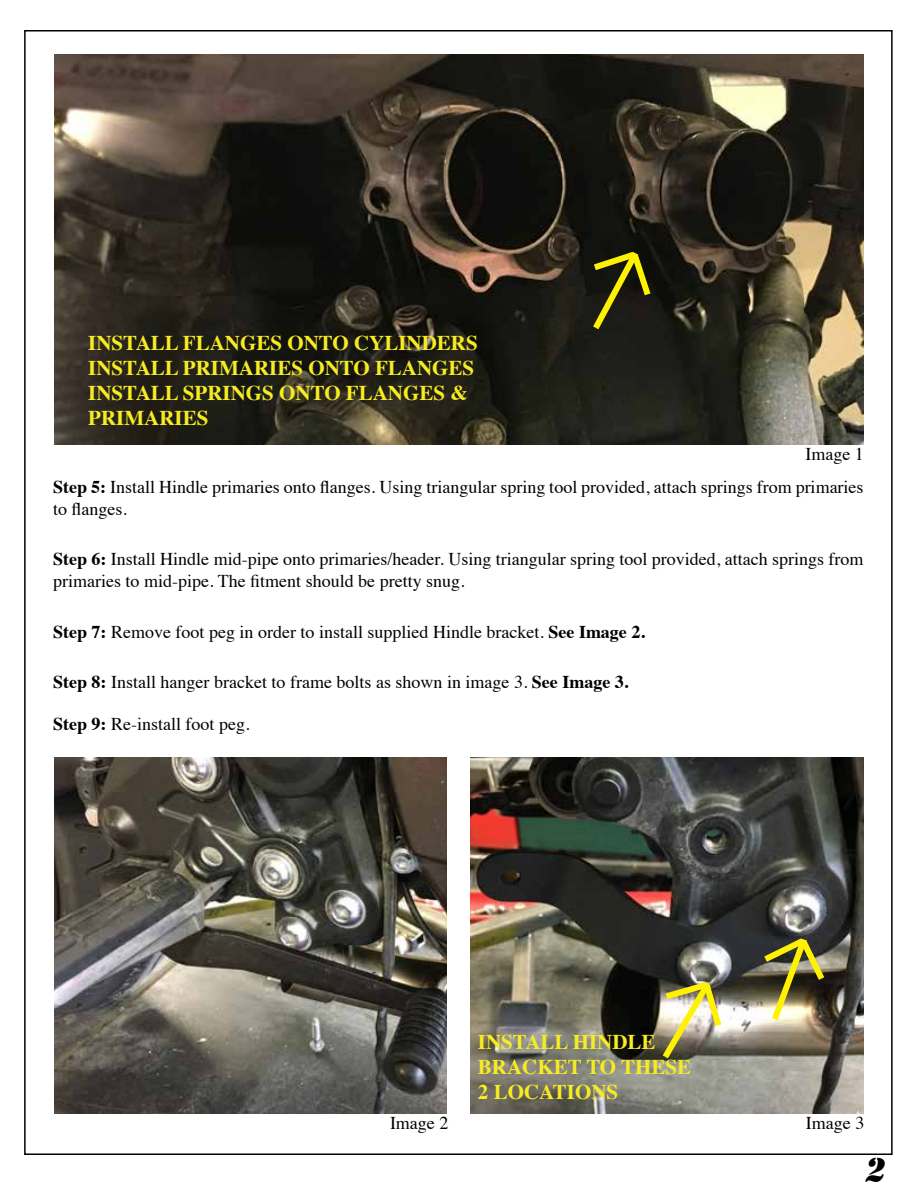
<style>
.page{position:relative;width:918px;height:1188px;background:#fff}
.page>*{position:absolute;margin:0;border:0;box-sizing:border-box;transform-origin:0 0}
.t1{font:italic 36px "Stencil";color:#000}
.t2{font:700 21px/25.2px "Times";color:#f7ec22}
.t3{font:18px/21.6px "Times";color:#000}
.s1{font-weight:700}
</style>
<div class="page">
<img style="left:54px;top:54px;width:810px;height:391px">
<svg style="left:587px;top:245px;width:68px;height:91px;background:#3a380f"></svg>
<img style="left:470px;top:758px;width:394px;height:355px">
<img style="left:54px;top:758px;width:392px;height:355px">
<img style="left:657px;top:976px;width:69px;height:89px">
<img style="left:758px;top:932px;width:72px;height:95px">
<p class="t2" style="left:88px;top:328px;width:391px">INSTALL FLANGES ONTO CYLINDERS<br>INSTALL PRIMARIES ONTO FLANGES<br>INSTALL SPRINGS ONTO FLANGES &amp;<br>PRIMARIES</p>
<p class="t3" style="left:806px;top:441px;width:60px">Image 1</p>
<p class="t3" style="left:53px;top:475px;width:812px"><span class="s1">Step 5:</span> Install Hindle primaries onto flanges. Using triangular spring tool provided, attach springs from primaries to flanges.</p>
<p class="t3" style="left:53px;top:547px;width:812px"><span class="s1">Step 6:</span> Install Hindle mid-pipe onto primaries/header. Using triangular spring tool provided, attach springs from primaries to mid-pipe. The fitment should be pretty snug.</p>
<p class="t3" style="left:53px;top:620px;width:593px"><span class="s1">Step 7:</span> Remove foot peg in order to install supplied Hindle bracket. <span class="s1">See Image 2.</span></p>
<p class="t3" style="left:53px;top:669px;width:577px"><span class="s1">Step 8:</span> Install hanger bracket to frame bolts as shown in image 3. <span class="s1">See Image 3.</span></p>
<p class="t3" style="left:53px;top:712px;width:198px"><span class="s1">Step 9:</span> Re-install foot peg.</p>
<p class="t2" style="left:478px;top:1027px;width:215px">INSTALL HINDLE<br>BRACKET TO THESE<br>2 LOCATIONS</p>
<p class="t3" style="left:390px;top:1111px;width:60px">Image 2</p>
<p class="t3" style="left:806px;top:1111px;width:60px">Image 3</p>
<h1 class="t1" style="left:864px;top:1149px;width:30px">2</h1>
</div>
